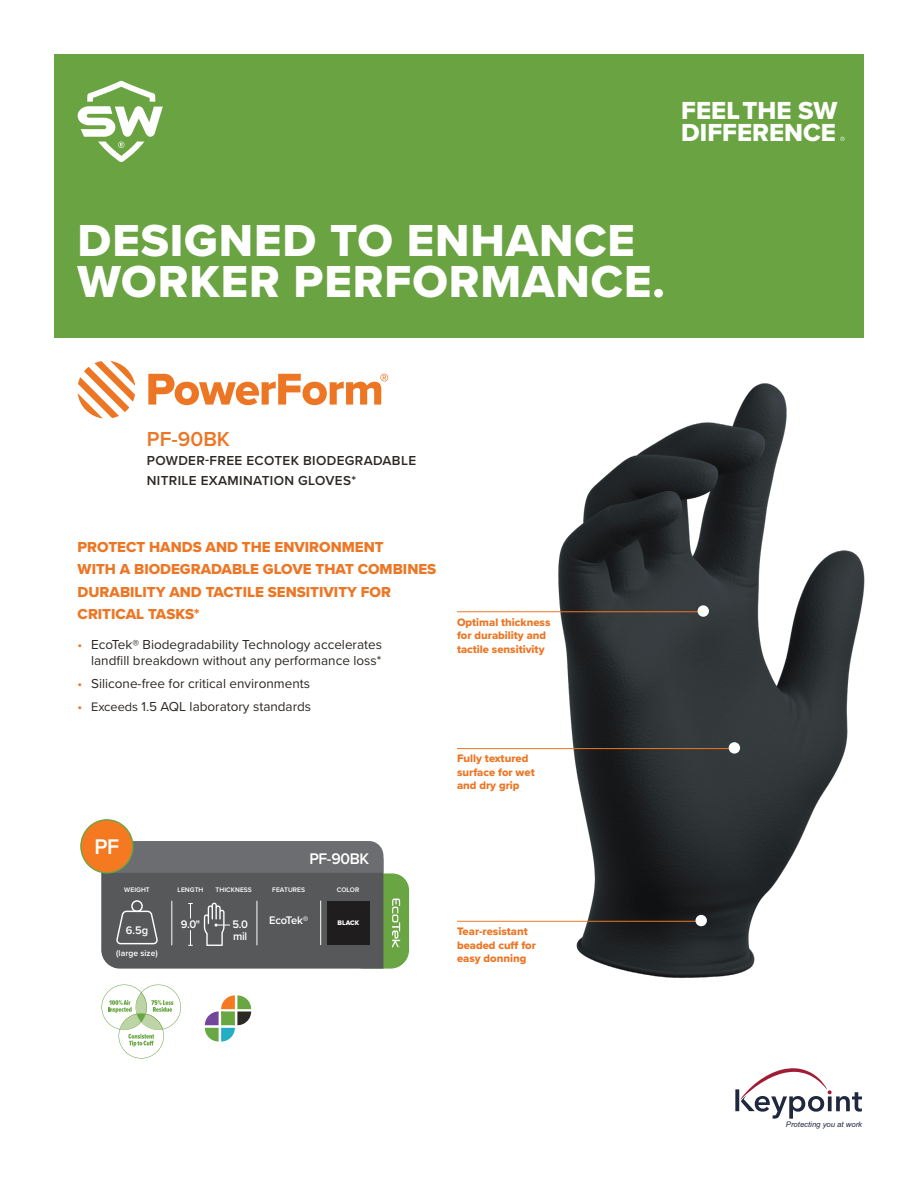
<style>
.page{position:relative;width:918px;height:1188px;background:#fff}
.page>*{position:absolute;margin:0;border:0;box-sizing:border-box;transform-origin:0 0}
.Product_Header{font:46.5px "Proxima Nova Extrabld";letter-spacing:.02em;color:#fff}
.t1{font:25.65px/22px "Proxima Nova Extrabld";color:#fff}
.t2{font:600 22.05px "Proxima Nova";color:#fff}
.PF_Product_Name{font:600 21px "Proxima Nova";color:#ed7625}
.t3{font:600 15.9px "Proxima Nova";letter-spacing:-.02em;color:#fff}
.PF_HEADLINE{font:15px/22.5px "Proxima Nova Extrabld";color:#ed7625}
.PF_Body{font:13.5px/16.2px "Proxima Nova";color:#2b2824;text-align:right}
.Prodict_Name_Descrip{font:600 13.5px/19.5px "Proxima Nova";letter-spacing:.025em;color:#2b2824}
.t4{font:600 11.4px/11.4px "Proxima Nova";letter-spacing:-.03em;color:#fff}
.PF_Glove_Caption{font:11.25px/13.5px "Proxima Nova Extrabld";color:#ed7625}
.t5{font:600 8.7px "Proxima Nova";letter-spacing:.005em;color:#fff}
.t6{font:italic 7.65px "Arial";color:#1f283e}
.t7{font:600 6.9px "Proxima Nova";letter-spacing:.01em;color:#fff}
.t8{font:6.9px "Proxima Nova Extrabld";letter-spacing:.01em;color:#fff}
.s1{color:#ed7625}
.s2{font-size:12.75px}
</style>
<div class="page">
<svg style="left:735px;top:1068px;width:127px;height:51px"></svg>
<img style="left:491px;top:383px;width:374px;height:595px">
<div style="left:54px;top:54px;width:810px;height:284px;background:#6aa442"></div>
<hr style="left:457px;top:611px;width:247px;height:1px;background:#ed7625">
<hr style="left:457px;top:748px;width:277px;height:1px;background:#ed7625">
<hr style="left:457px;top:921px;width:244px;height:1px;background:#ed7625">
<svg style="left:148px;top:374px;width:240px;height:31px"></svg>
<svg style="left:78px;top:361px;width:57px;height:57px"></svg>
<div style="left:698px;top:605px;width:11px;height:12px;background:#fff;border-radius:50%"></div>
<div style="left:729px;top:742px;width:11px;height:12px;background:#fff;border-radius:50%"></div>
<div style="left:696px;top:915px;width:11px;height:11px;background:#fff;border-radius:50%"></div>
<div style="left:81px;top:820px;width:52px;height:53px;background:#f47921;border-radius:50%"></div>
<div style="left:80px;top:819px;width:53px;height:55px;border:1px solid #69a643;border-radius:50%"></div>
<svg style="left:101px;top:841px;width:308px;height:128px;background:#656661"></svg>
<svg style="left:78px;top:81px;width:85px;height:81px"></svg>
<svg style="left:840px;top:137px;width:5px;height:4px"></svg>
<svg style="left:102px;top:985px;width:79px;height:74px"></svg>
<svg style="left:205px;top:995px;width:46px;height:47px"></svg>
<h2 class="t1" style="left:681px;top:99px;width:158px">FEEL THE SW<br>DIFFERENCE</h2>
<p class="Product_Header" style="left:78px;top:206px;width:559px">DESIGNED TO ENHANCE</p>
<p class="Product_Header" style="left:78px;top:247px;width:589px">WORKER PERFORMANCE.</p>
<p class="PF_Product_Name" style="left:147px;top:423px;width:85px">PF-90BK</p>
<p class="Prodict_Name_Descrip" style="left:147px;top:450px;width:271px">POWDER-FREE ECOTEK BIODEGRADABLE<br>NITRILE EXAMINATION GLOVES*</p>
<p class="PF_HEADLINE" style="left:78px;top:535px;width:360px">PROTECT HANDS AND THE ENVIRONMENT<br>WITH A BIODEGRADABLE GLOVE THAT COMBINES DURABILITY AND TACTILE SENSITIVITY FOR CRITICAL TASKS*</p>
<p class="PF_Body" style="left:78px;top:636px;width:306px"><span class="s1">•</span> EcoTek® Biodegradability Technology accelerates landfill breakdown without any performance loss*</p>
<p class="PF_Body" style="left:78px;top:675px;width:234px"><span class="s1">•</span> Silicone-free for critical environments</p>
<p class="PF_Body" style="left:78px;top:698px;width:235px"><span class="s1">•</span> <span class="s2">Exceeds</span> 1.5 AQL laboratory standards</p>
<p class="t2" style="left:94px;top:830px;width:27px">PF</p>
<p class="t3" style="left:309px;top:847px;width:61px">PF-90BK</p>
<p class="t7" style="left:124px;top:884px;width:27px">WEIGHT</p>
<p class="t7" style="left:177px;top:884px;width:27px">LENGTH</p>
<p class="t7" style="left:216px;top:884px;width:38px">THICKNESS</p>
<p class="t7" style="left:272px;top:884px;width:34px">FEATURES</p>
<p class="t7" style="left:337px;top:884px;width:24px">COLOR</p>
<p class="t4" style="left:126px;top:924px;width:24px">6.5g</p>
<p class="t5" style="left:116px;top:946px;width:43px">(large size)</p>
<p class="t4" style="left:269px;top:914px;width:41px">EcoTek®</p>
<p class="t4" style="left:181px;top:919px;width:21px">9.0"</p>
<p class="t8" style="left:338px;top:919px;width:23px">BLACK</p>
<p class="t4" style="left:232px;top:919px;width:17px">5.0 mil</p>
<p class="PF_Glove_Caption" style="left:457px;top:615px;width:95px">Optimal thickness for durability and tactile sensitivity</p>
<p class="PF_Glove_Caption" style="left:457px;top:752px;width:79px">Fully textured surface for wet and dry grip</p>
<p class="PF_Glove_Caption" style="left:457px;top:924px;width:80px">Tear-resistant beaded cuff for easy donning</p>
<p class="t6" style="left:786px;top:1120px;width:78px">Protecting you at work</p>
</div>
